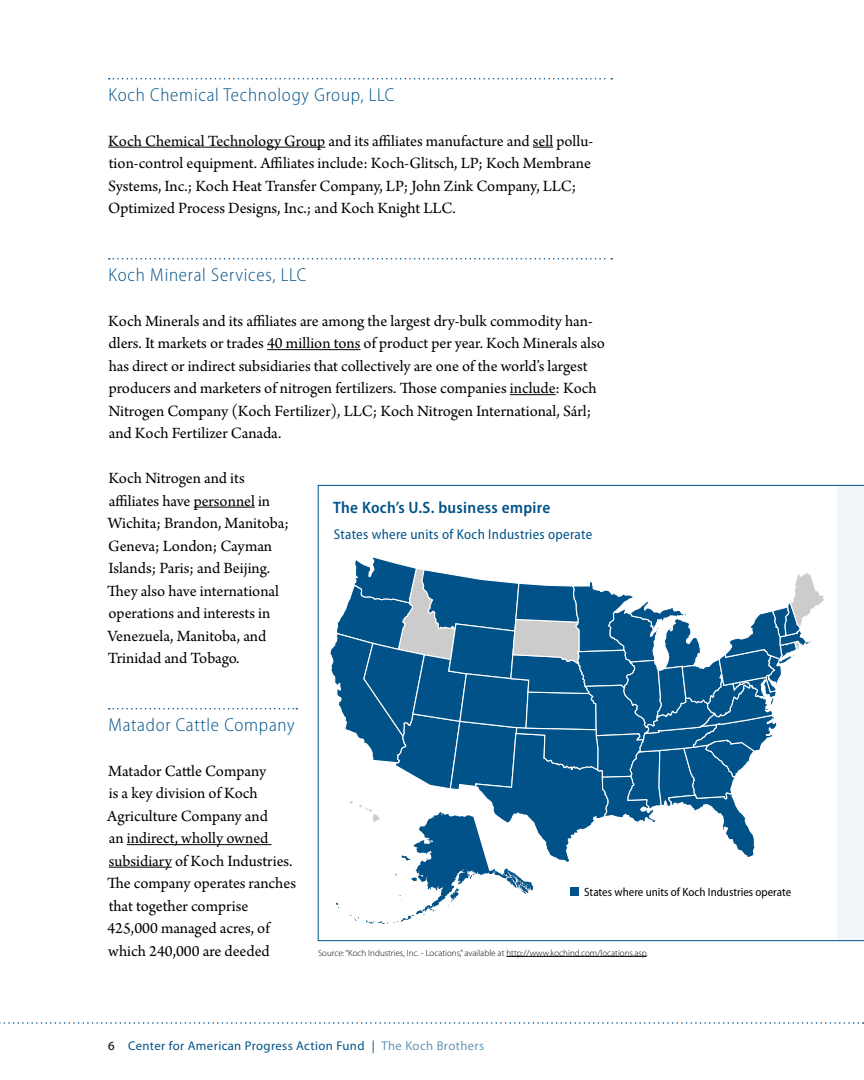
<style>
.page{position:relative;width:864px;height:1080px;background:#fff}
.page>*{position:absolute;margin:0;border:0;box-sizing:border-box;transform-origin:0 0}
.t1{font:300 semi-condensed 18.75px "Myriad Pro";letter-spacing:.04em;color:#005288}
.t2{font:16.5px/22.5px "Arno Pro";color:#000}
.t3{font:600 semi-condensed 16.5px "Myriad Pro";letter-spacing:.02em;color:#005288}
.t4{font:semi-condensed 14.25px "Myriad Pro";letter-spacing:.02em;color:#005288}
.t5{font:12.75px "Myriad Pro";letter-spacing:.03em;color:#005288}
.t6{font:semi-condensed 12px "Myriad Pro";color:#000}
.t7{font:300 9px "Myriad Pro";color:#000}
.s1{color:#000}
.s2{color:#6697b8}
</style>
<div class="page">
<svg style="left:0;top:1022px;width:864px;height:2px"></svg>
<svg style="left:109px;top:78px;width:503px;height:2px"></svg>
<hr style="left:108px;top:147px;width:217px;height:1px;background:#000">
<svg style="left:533px;top:147px;width:20px;height:1px"></svg>
<svg style="left:109px;top:258px;width:503px;height:2px"></svg>
<hr style="left:267px;top:349px;width:93px;height:1px;background:#000">
<hr style="left:510px;top:394px;width:46px;height:1px;background:#000">
<hr style="left:194px;top:507px;width:61px;height:1px;background:#000">
<svg style="left:109px;top:708px;width:188px;height:2px"></svg>
<hr style="left:127px;top:844px;width:145px;height:1px;background:#000">
<hr style="left:109px;top:867px;width:63px;height:1px;background:#000">
<svg style="left:318px;top:485px;width:546px;height:456px"></svg>
<hr style="left:506px;top:956px;width:141px;height:1px;background:#000">
<svg style="left:329px;top:556px;width:497px;height:368px"></svg>
<div style="left:570px;top:887px;width:9px;height:9px;background:#005288"></div>
<p class="t1" style="left:109px;top:84px;width:287px">Koch Chemical Technology Group, LLC</p>
<p class="t2" style="left:108px;top:130px;width:487px">Koch Chemical Technology Group and its affiliates manufacture and sell pollu&shy;tion-control equipment. Affiliates include: Koch-Glitsch, LP; Koch Membrane Systems, Inc.; Koch Heat Transfer Company, LP; John Zink Company, LLC; Optimized Process Designs, Inc.; and Koch Knight LLC.</p>
<p class="t1" style="left:109px;top:264px;width:199px">Koch Mineral Services, LLC</p>
<p class="t2" style="left:108px;top:310px;width:498px">Koch Minerals and its affiliates are among the largest dry-bulk commodity han&shy;dlers. It markets or trades 40 million tons of product per year. Koch Minerals also has direct or indirect subsidiaries that collectively are one of the world’s largest producers and marketers of nitrogen fertilizers. Those companies include: Koch Nitrogen Company (Koch Fertilizer), LLC; Koch Nitrogen International, Sárl; and Koch Fertilizer Canada.</p>
<p class="t2" style="left:107px;top:468px;width:183px">Koch Nitrogen and its affiliates have personnel in<br>Wichita; Brandon, Manitoba;<br>Geneva; London; Cayman<br>Islands; Paris; and Beijing.<br>They also have international operations and interests in<br>Venezuela, Manitoba, and<br>Trinidad and Tobago.</p>
<p class="t3" style="left:333px;top:498px;width:219px">The Koch’s U.S. business empire</p>
<p class="t4" style="left:334px;top:527px;width:260px">States where units of Koch Industries operate</p>
<p class="t1" style="left:108px;top:714px;width:188px">Matador Cattle Company</p>
<p class="t2" style="left:107px;top:760px;width:191px">Matador Cattle Company<br>is a key division of Koch<br>Agriculture Company and<br>an indirect, wholly owned subsidiary of Koch Industries.<br>The company operates ranches that together comprise<br>425,000 managed acres, of which 240,000 are deeded</p>
<p class="t6" style="left:584px;top:885px;width:209px">States where units of Koch Industries operate</p>
<p class="t7" style="left:318px;top:947px;width:332px">Source: “Koch Industries, Inc. - Locations,” available at http://www.kochind.com/locations.asp.</p>
<p class="t5" style="left:108px;top:1038px;width:378px"><span class="s1">6</span> Center for American Progress Action Fund | <span class="s2">The Koch Brothers</span></p>
</div>
